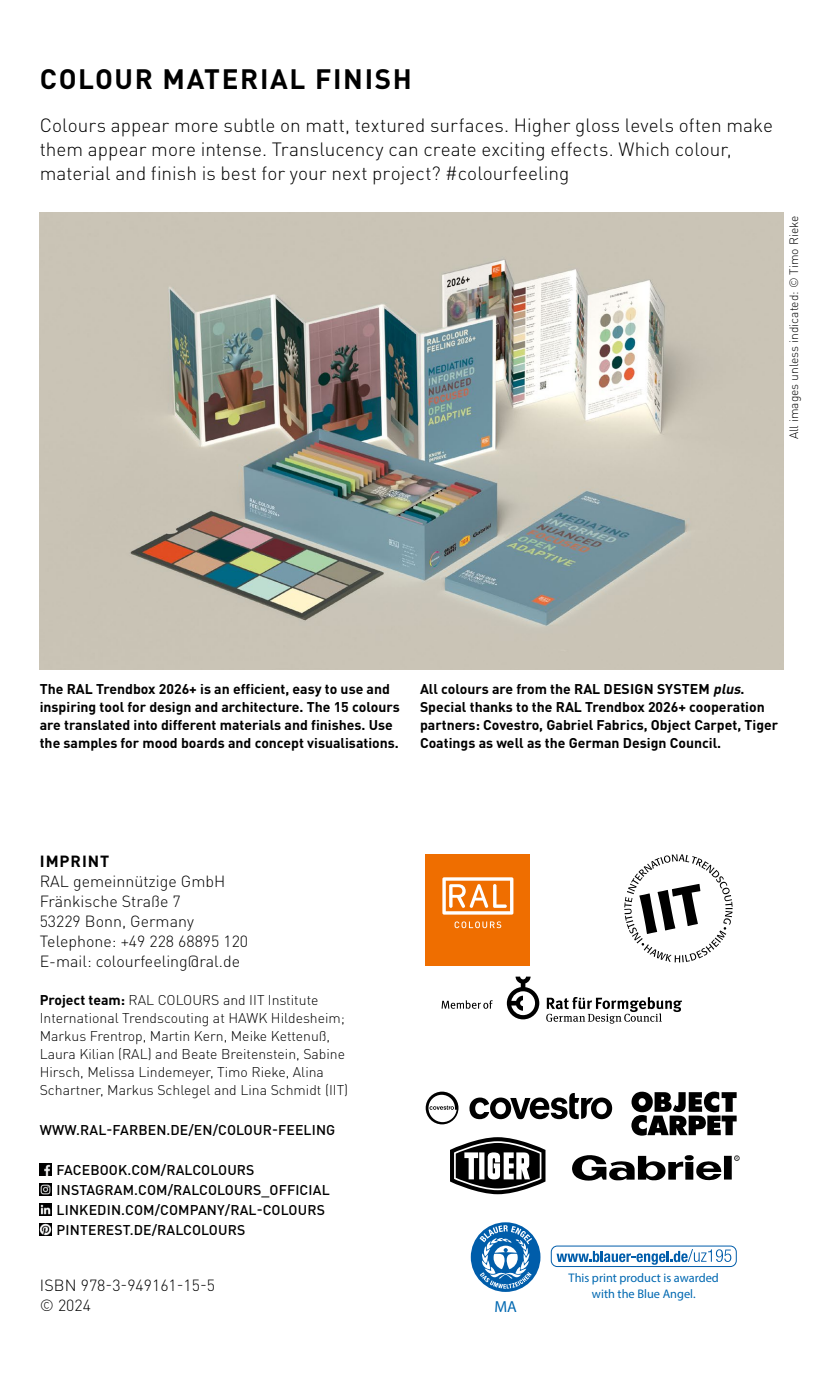
<style>
.page{position:relative;width:823px;height:1378px;background:#fff}
.page>*{position:absolute;margin:0;border:0;box-sizing:border-box;transform-origin:0 0}
.t1{font:700 27.8px "DINOT";letter-spacing:.06em;color:#000}
.t2{font:300 19px/24px "DINOT";letter-spacing:.005em;color:#000}
.t3{font:300 16px/20px "DINOT";color:#000}
.t4{font:700 16px "DINOT";letter-spacing:.06em;color:#000}
.t5{font:16px "Myriad Pro";color:#0068b1}
.t6{font:700 14px/18px "DINOT";color:#000}
.t7{font:300 14px/18px "DINOT";color:#000}
.t8{font:500 14px/20px "DINOT";letter-spacing:.01em;color:#000}
.t9{font:12.4px/15.4px "Myriad Pro";color:#0068b1;text-align:center}
.t10{font:300 12px "DINOT";color:#000}
.s1{font-style:italic}
.s2{font-weight:700}
</style>
<div class="page">
<img style="left:40px;top:213px;width:742px;height:456px">
<svg style="left:40px;top:1163px;width:12px;height:12px"></svg>
<svg style="left:40px;top:1183px;width:12px;height:12px"></svg>
<svg style="left:40px;top:1203px;width:11px;height:12px"></svg>
<svg style="left:40px;top:1223px;width:11px;height:12px"></svg>
<div style="left:425px;top:853px;width:105px;height:112px;background:#ef6e00"></div>
<svg style="left:442px;top:877px;width:71px;height:37px"></svg>
<svg style="left:454px;top:921px;width:47px;height:7px"></svg>
<svg style="left:546px;top:997px;width:135px;height:26px"></svg>
<svg style="left:506px;top:976px;width:33px;height:43px"></svg>
<svg style="left:441px;top:1000px;width:51px;height:9px"></svg>
<svg style="left:469px;top:1093px;width:142px;height:26px"></svg>
<svg style="left:425px;top:1091px;width:33px;height:33px"></svg>
<svg style="left:631px;top:1091px;width:105px;height:44px"></svg>
<svg style="left:450px;top:1137px;width:95px;height:57px"></svg>
<div style="left:723px;top:1156px;width:8px;height:23px;background:#000"></div>
<svg style="left:572px;top:1155px;width:149px;height:25px"></svg>
<svg style="left:734px;top:1155px;width:5px;height:5px"></svg>
<svg style="left:470px;top:1222px;width:71px;height:70px"></svg>
<svg style="left:556px;top:1249px;width:174px;height:15px"></svg>
<div style="left:550px;top:1245px;width:186px;height:22px;border:1px solid #005daa;border-radius:6px"></div>
<svg style="left:624px;top:854px;width:108px;height:108px"></svg>
<h1 class="t1" style="left:40px;top:57px;width:373px">COLOUR MATERIAL FINISH</h1>
<p class="t2" style="left:40px;top:112px;width:734px">Colours appear more subtle on matt, textured surfaces. Higher gloss levels often make them appear more intense. Translucency can create exciting effects. Which colour, material and finish is best for your next project? #colourfeeling</p>
<p class="t10" style="left:784px;top:439px;width:225px;rotate:-90deg">All images unless indicated: © Timo Rieke</p>
<p class="t6" style="left:40px;top:678px;width:361px">The RAL Trendbox 2026+ is an efficient, easy to use and inspiring tool for design and architecture. The 15 colours are translated into different materials and finishes. Use the samples for mood boards and concept visualisations.</p>
<p class="t6" style="left:420px;top:679px;width:359px">All colours are from the RAL DESIGN SYSTEM <span class="s1">plus</span>.<br>Special thanks to the RAL Trendbox 2026+ cooperation partners: Covestro, Gabriel Fabrics, Object Carpet, Tiger Coatings as well as the German Design Council.</p>
<p class="t4" style="left:40px;top:849px;width:71px">IMPRINT</p>
<p class="t3" style="left:40px;top:870px;width:210px">RAL gemeinnützige GmbH<br>Fränkische Straße 7<br>53229 Bonn, Germany<br>Telephone: +49 228 68895 120<br>E-mail: colourfeeling@ral.de</p>
<p class="t7" style="left:40px;top:990px;width:310px"><span class="s2">Project team:</span> RAL COLOURS and IIT Institute International Trendscouting at HAWK Hildesheim; Markus Frentrop, Martin Kern, Meike Kettenuß, Laura Kilian (RAL) and Beate Breitenstein, Sabine Hirsch, Melissa Lindemeyer, Timo Rieke, Alina Schartner, Markus Schlegel and Lina Schmidt (IIT)</p>
<p class="t8" style="left:40px;top:1119px;width:297px">WWW.RAL-FARBEN.DE/EN/COLOUR-FEELING</p>
<p class="t8" style="left:57px;top:1159px;width:274px">FACEBOOK.COM/RALCOLOURS<br>INSTAGRAM.COM/RALCOLOURS_OFFICIAL<br>LINKEDIN.COM/COMPANY/RAL-COLOURS<br>PINTEREST.DE/RALCOLOURS</p>
<p class="t3" style="left:40px;top:1274px;width:177px">ISBN 978-3-949161-15-5 © 2024</p>
<p class="t5" style="left:494px;top:1296px;width:24px">MA</p>
<p class="t9" style="left:568px;top:1270px;width:152px">This print product is awarded with the Blue Angel.</p>
</div>
